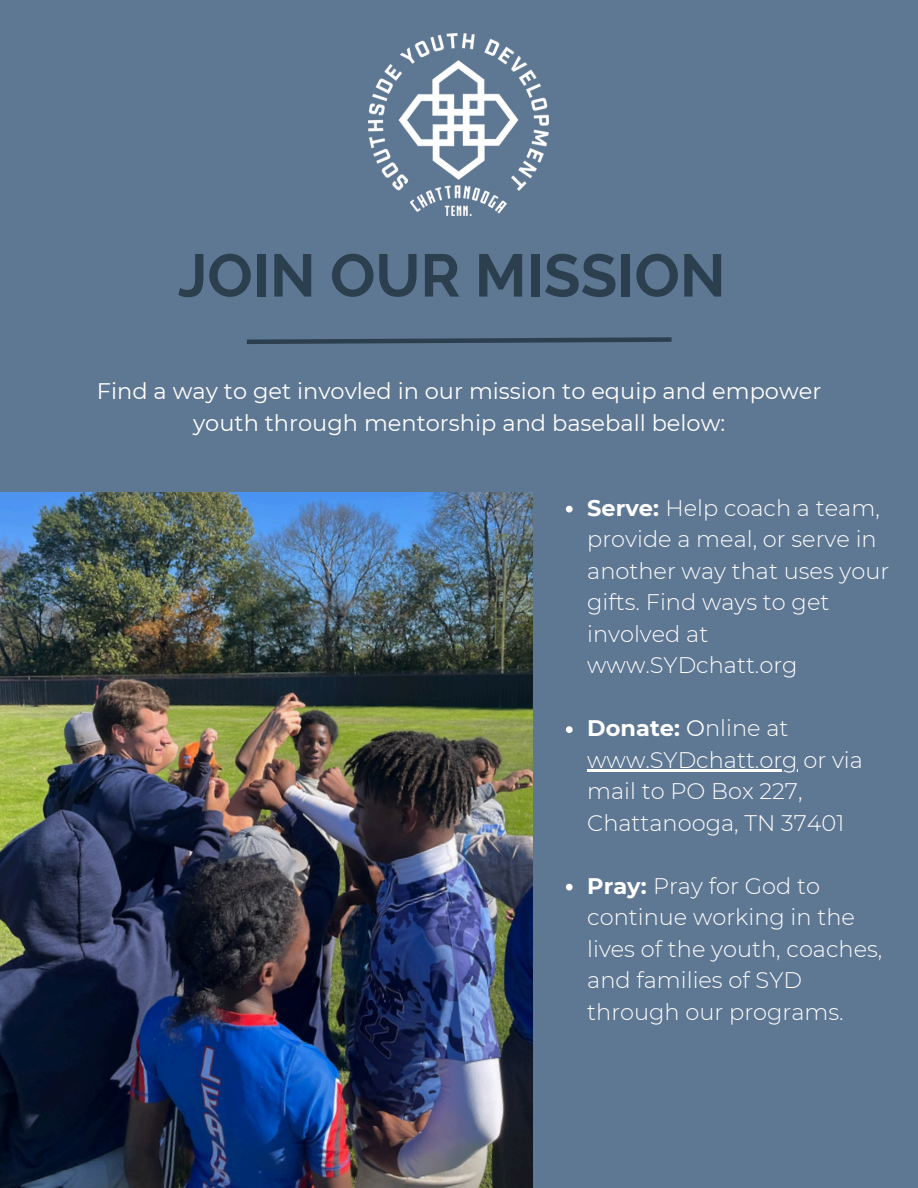
<style>
.page{position:relative;width:918px;height:1188px;background:#5e7792}
.page>*{position:absolute;margin:0;border:0;box-sizing:border-box;transform-origin:0 0}
.t1{font:700 60px "Raleway";color:#2c3f4f}
.t2{font:300 22.5px/31.5px "Montserrat";color:#fff}
.t3{font:22.5px/31.5px "Montserrat";color:#fff;text-align:center}
.t4{font:700 22.5px "Montserrat";color:#fff}
.s1{font-weight:700}
.s2{font-weight:400}
.s3{font-weight:300}
</style>
<div class="page">
<img style="left:369px;top:33px;width:180px;height:182px">
<svg style="left:247px;top:337px;width:425px;height:7px"></svg>
<img style="left:0;top:492px;width:532px;height:696px">
<svg style="left:566px;top:506px;width:7px;height:6px"></svg>
<svg style="left:566px;top:726px;width:7px;height:7px"></svg>
<hr style="left:587px;top:769px;width:211px;height:2px;background:#fff">
<svg style="left:566px;top:884px;width:7px;height:6px"></svg>
<p class="t1" style="left:178px;top:240px;width:549px">JOIN OUR MISSION</p>
<p class="t3" style="left:97px;top:375px;width:726px">Find a way to get invovled in our mission to equip and empower youth through mentorship and baseball below:</p>
<h1 class="t2" style="left:587px;top:492px;width:304px"><span class="s1">Serve:</span> Help coach a team, provide a meal, or serve in another way that uses your gifts. Find ways to get involved at www.SYDchatt.org</h1>
<p class="t4" style="left:587px;top:715px;width:203px">Donate: <span class="s2">O</span><span class="s3">nline at</span></p>
<p class="t2" style="left:587px;top:744px;width:277px">www.SYDchatt.org or via mail to PO Box 227,<br>Chattanooga, TN 37401</p>
<p class="t2" style="left:587px;top:870px;width:269px"><span class="s1">Pray:</span> Pray for God to continue working in the</p>
<p class="t2" style="left:587px;top:933px;width:297px">lives of the youth, coaches, and families of SYD through our programs.</p>
</div>
